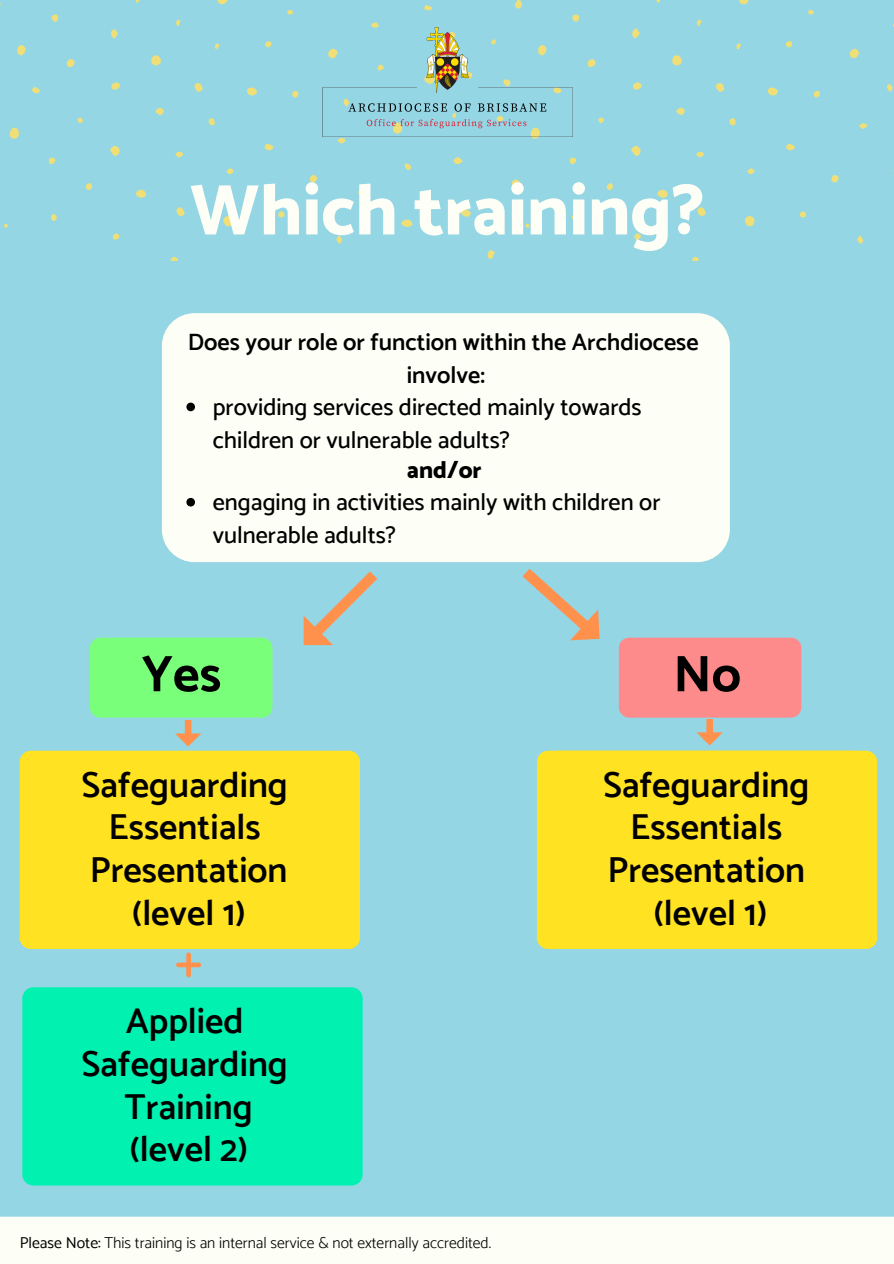
<style>
.page{position:relative;width:894px;height:1264px;background:#fff}
.page>*{position:absolute;margin:0;border:0;box-sizing:border-box;transform-origin:0 0}
.t1{font:800 72px "Catamaran";color:#fdfff6}
.t2{font:700 51.6px "Catamaran";color:#000}
.t3{font:600 36px/42.6px "Catamaran";color:#000;text-align:center}
.t4{font:500 24px/33.2px "Catamaran";color:#000}
.t5{font:600 24px/33.2px "Catamaran";color:#000;text-align:center}
.t6{font:800 24px "Catamaran";color:#000}
.t7{font:300 15.75px "Catamaran";color:#000}
.s1{font-weight:400}
</style>
<div class="page">
<div style="left:0;top:0;width:893px;height:1263px;background:#95d6e5"></div>
<div style="left:0;top:1216px;width:893px;height:47px;background:#fdfff6"></div>
<svg style="left:49px;top:157px;width:6px;height:7px"></svg>
<svg style="left:4px;top:223px;width:4px;height:5px"></svg>
<svg style="left:9px;top:128px;width:10px;height:11px"></svg>
<svg style="left:32px;top:87px;width:8px;height:6px"></svg>
<svg style="left:51px;top:14px;width:7px;height:8px"></svg>
<svg style="left:17px;top:45px;width:9px;height:10px"></svg>
<svg style="left:51px;top:214px;width:6px;height:7px"></svg>
<svg style="left:155px;top:108px;width:9px;height:7px"></svg>
<svg style="left:176px;top:20px;width:4px;height:6px"></svg>
<svg style="left:247px;top:87px;width:10px;height:8px"></svg>
<svg style="left:66px;top:59px;width:9px;height:9px"></svg>
<svg style="left:310px;top:175px;width:7px;height:7px"></svg>
<svg style="left:226px;top:168px;width:8px;height:6px"></svg>
<svg style="left:136px;top:190px;width:10px;height:8px"></svg>
<svg style="left:676px;top:108px;width:9px;height:7px"></svg>
<svg style="left:849px;top:49px;width:10px;height:9px"></svg>
<svg style="left:697px;top:20px;width:4px;height:6px"></svg>
<svg style="left:767px;top:87px;width:10px;height:8px"></svg>
<svg style="left:587px;top:59px;width:8px;height:9px"></svg>
<svg style="left:487px;top:250px;width:8px;height:9px"></svg>
<svg style="left:460px;top:209px;width:10px;height:8px"></svg>
<svg style="left:831px;top:175px;width:7px;height:7px"></svg>
<svg style="left:747px;top:168px;width:7px;height:6px"></svg>
<svg style="left:569px;top:157px;width:7px;height:7px"></svg>
<svg style="left:657px;top:190px;width:10px;height:8px"></svg>
<svg style="left:371px;top:22px;width:7px;height:5px"></svg>
<svg style="left:218px;top:0;width:9px;height:4px"></svg>
<svg style="left:208px;top:118px;width:7px;height:7px"></svg>
<svg style="left:77px;top:117px;width:6px;height:6px"></svg>
<svg style="left:292px;top:90px;width:7px;height:8px"></svg>
<svg style="left:151px;top:55px;width:10px;height:11px"></svg>
<svg style="left:287px;top:10px;width:6px;height:4px"></svg>
<svg style="left:215px;top:44px;width:4px;height:5px"></svg>
<svg style="left:265px;top:41px;width:7px;height:6px"></svg>
<svg style="left:111px;top:82px;width:9px;height:8px"></svg>
<svg style="left:175px;top:152px;width:8px;height:5px"></svg>
<svg style="left:264px;top:144px;width:9px;height:7px"></svg>
<svg style="left:111px;top:29px;width:7px;height:10px"></svg>
<svg style="left:110px;top:146px;width:10px;height:10px"></svg>
<svg style="left:194px;top:83px;width:9px;height:9px"></svg>
<svg style="left:85px;top:183px;width:7px;height:7px"></svg>
<svg style="left:223px;top:216px;width:10px;height:10px"></svg>
<svg style="left:112px;top:233px;width:8px;height:7px"></svg>
<svg style="left:176px;top:207px;width:9px;height:9px"></svg>
<svg style="left:278px;top:211px;width:7px;height:6px"></svg>
<svg style="left:337px;top:138px;width:8px;height:6px"></svg>
<svg style="left:336px;top:236px;width:6px;height:8px"></svg>
<svg style="left:358px;top:187px;width:6px;height:8px"></svg>
<svg style="left:170px;top:257px;width:8px;height:3px"></svg>
<svg style="left:887px;top:84px;width:5px;height:8px"></svg>
<svg style="left:401px;top:220px;width:11px;height:7px"></svg>
<svg style="left:739px;top:0;width:9px;height:4px"></svg>
<svg style="left:729px;top:118px;width:6px;height:7px"></svg>
<svg style="left:598px;top:117px;width:5px;height:6px"></svg>
<svg style="left:813px;top:90px;width:7px;height:8px"></svg>
<svg style="left:672px;top:55px;width:10px;height:11px"></svg>
<svg style="left:808px;top:10px;width:5px;height:4px"></svg>
<svg style="left:525px;top:223px;width:4px;height:5px"></svg>
<svg style="left:736px;top:44px;width:4px;height:5px"></svg>
<svg style="left:785px;top:41px;width:7px;height:6px"></svg>
<svg style="left:453px;top:157px;width:9px;height:7px"></svg>
<svg style="left:530px;top:136px;width:10px;height:3px"></svg>
<svg style="left:404px;top:163px;width:7px;height:7px"></svg>
<svg style="left:633px;top:82px;width:8px;height:8px"></svg>
<svg style="left:572px;top:14px;width:7px;height:8px"></svg>
<svg style="left:424px;top:5px;width:8px;height:6px"></svg>
<svg style="left:696px;top:152px;width:8px;height:5px"></svg>
<svg style="left:786px;top:144px;width:8px;height:7px"></svg>
<svg style="left:514px;top:0;width:8px;height:9px"></svg>
<svg style="left:632px;top:28px;width:7px;height:11px"></svg>
<svg style="left:631px;top:146px;width:9px;height:10px"></svg>
<svg style="left:716px;top:83px;width:8px;height:9px"></svg>
<svg style="left:606px;top:183px;width:7px;height:7px"></svg>
<svg style="left:745px;top:216px;width:9px;height:10px"></svg>
<svg style="left:634px;top:233px;width:7px;height:7px"></svg>
<svg style="left:697px;top:207px;width:8px;height:9px"></svg>
<svg style="left:800px;top:211px;width:6px;height:6px"></svg>
<svg style="left:859px;top:123px;width:8px;height:6px"></svg>
<svg style="left:857px;top:236px;width:5px;height:8px"></svg>
<svg style="left:511px;top:179px;width:9px;height:8px"></svg>
<svg style="left:572px;top:214px;width:5px;height:7px"></svg>
<svg style="left:692px;top:257px;width:6px;height:3px"></svg>
<div style="left:162px;top:313px;width:567px;height:249px;background:#fdfff6;border-radius:33px"></div>
<svg style="left:186px;top:402px;width:9px;height:9px"></svg>
<div style="left:90px;top:637px;width:182px;height:80px;background:#79ff7a;border-radius:10px"></div>
<div style="left:618px;top:637px;width:183px;height:80px;background:#fd8b8b;border-radius:10px"></div>
<div style="left:20px;top:750px;width:340px;height:199px;background:#ffe221;border-radius:11px"></div>
<div style="left:536px;top:750px;width:340px;height:199px;background:#ffe221;border-radius:11px"></div>
<div style="left:22px;top:987px;width:340px;height:198px;background:#01f1b0;border-radius:11px"></div>
<img style="left:322px;top:27px;width:250px;height:109px">
<svg style="left:512px;top:562px;width:101px;height:79px"></svg>
<svg style="left:289px;top:562px;width:99px;height:84px"></svg>
<svg style="left:175px;top:720px;width:26px;height:26px"></svg>
<svg style="left:696px;top:719px;width:26px;height:26px"></svg>
<svg style="left:176px;top:952px;width:25px;height:25px"></svg>
<svg style="left:186px;top:498px;width:9px;height:8px"></svg>
<h1 class="t1" style="left:190px;top:167px;width:516px">Which training?</h1>
<p class="t5" style="left:188px;top:325px;width:512px">Does your role or function within the Archdiocese involve:</p>
<p class="t4" style="left:213px;top:390px;width:430px">providing services directed mainly towards children or vulnerable adults?</p>
<p class="t6" style="left:407px;top:455px;width:76px">and/or</p>
<p class="t4" style="left:213px;top:485px;width:449px">engaging in activities mainly with children or vulnerable adults?</p>
<h2 class="t2" style="left:141px;top:643px;width:81px">Yes</h2>
<h2 class="t2" style="left:673px;top:643px;width:69px">No</h2>
<h3 class="t3" style="left:81px;top:763px;width:208px">Safeguarding<br>Essentials<br>Presentation (level 1)</h3>
<h3 class="t3" style="left:602px;top:763px;width:208px">Safeguarding<br>Essentials<br>Presentation (level 1)</h3>
<h3 class="t3" style="left:81px;top:999px;width:208px">Applied<br>Safeguarding<br>Training (level 2)</h3>
<p class="t7" style="left:20px;top:1233px;width:473px"><span class="s1">Please Note:</span> This training is an internal service &amp; not externally accredited.</p>
</div>
